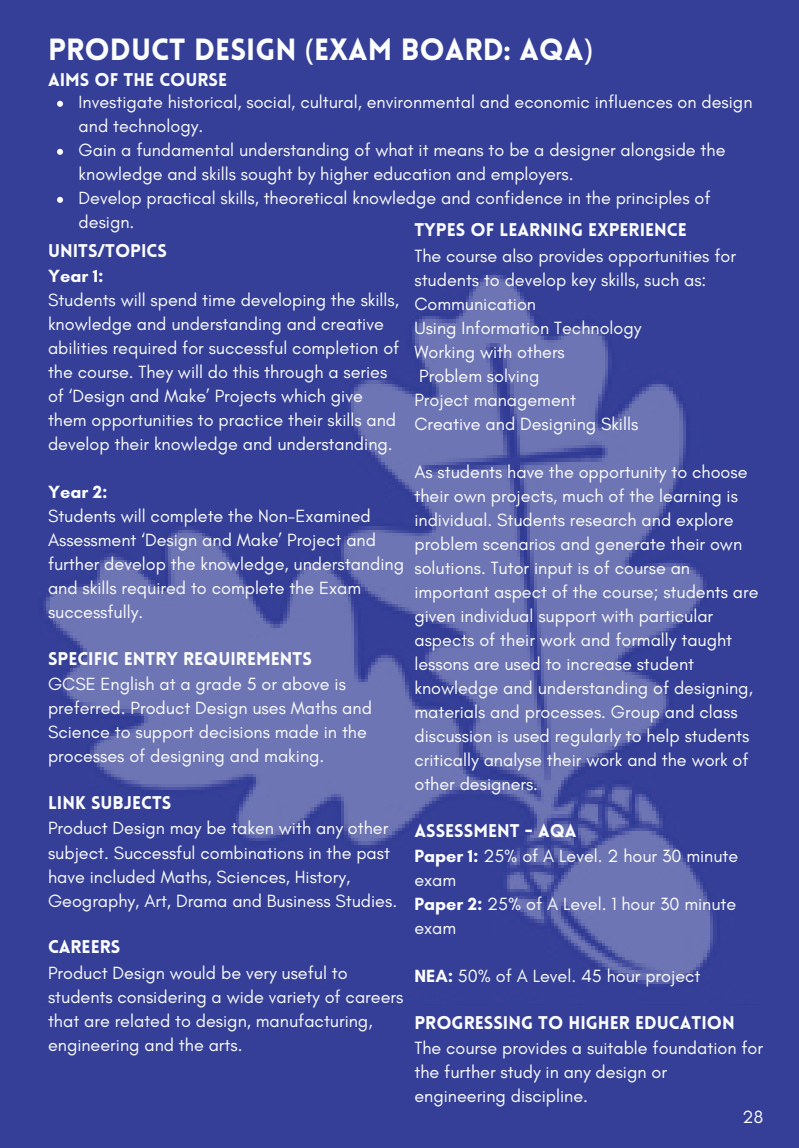
<style>
.page{position:relative;width:799px;height:1148px;background:#353f98}
.page>*{position:absolute;margin:0;border:0;box-sizing:border-box;transform-origin:0 0}
.t1{font:900 30px "Lovelo";color:#fcfdfd}
.t2{font:18px/24px "Glacial Indifference";color:#fcfdfd}
.t3{font:900 18px "Lovelo";color:#fcfdfd}
.t4{font:700 18px "Glacial Indifference";color:#fcfdfd}
.s1{font-family:"Noto Sans";font-weight:400}
.s2{font-weight:700}
</style>
<div class="page">
<img style="left:46px;top:275px;width:667px;height:709px">
<svg style="left:57px;top:101px;width:6px;height:6px"></svg>
<svg style="left:57px;top:149px;width:6px;height:6px"></svg>
<svg style="left:57px;top:197px;width:6px;height:6px"></svg>
<h1 class="t1" style="left:48px;top:30px;width:546px">PRODUCT DESIGN <span class="s1">(</span>EXAM BOARD: AQA<span class="s1">)</span></h1>
<p class="t3" style="left:48px;top:69px;width:181px">AIMS OF THE COURSE</p>
<p class="t2" style="left:79px;top:91px;width:675px">Investigate historical, social, cultural, environmental and economic influences on design and technology.<br>Gain a fundamental understanding of what it means to be a designer alongside the knowledge and skills sought by higher education and employers.<br>Develop practical skills, theoretical knowledge and confidence in the principles of design.</p>
<p class="t3" style="left:48px;top:239px;width:120px">UNITS/TOPICS</p>
<p class="t4" style="left:48px;top:265px;width:57px">Year 1:</p>
<p class="t2" style="left:48px;top:288px;width:353px">Students will spend time developing the skills, knowledge and understanding and creative abilities required for successful completion of the course. They will do this through a series of ‘Design and Make’ Projects which give them opportunities to practice their skills and develop their knowledge and understanding.</p>
<p class="t4" style="left:48px;top:481px;width:61px">Year 2:</p>
<p class="t2" style="left:48px;top:504px;width:357px">Students will complete the Non-Examined Assessment ‘Design and Make’ Project and further develop the knowledge, understanding and skills required to complete the Exam successfully.</p>
<p class="t3" style="left:48px;top:647px;width:265px">SPECIFIC ENTRY REQUIREMENTS</p>
<p class="t2" style="left:48px;top:672px;width:325px">GCSE English at a grade 5 or above is preferred. Product Design uses Maths and Science to support decisions made in the processes of designing and making.</p>
<p class="t3" style="left:48px;top:791px;width:125px">LINK SUBJECTS</p>
<p class="t2" style="left:48px;top:816px;width:351px">Product Design may be taken with any other subject. Successful combinations in the past have included Maths, Sciences, History, Geography, Art, Drama and Business Studies.</p>
<p class="t3" style="left:48px;top:935px;width:74px">CAREERS</p>
<p class="t2" style="left:48px;top:960px;width:357px">Product Design would be very useful to students considering a wide variety of careers that are related to design, manufacturing, engineering and the arts.</p>
<p class="t3" style="left:414px;top:219px;width:274px">TYPES OF LEARNING EXPERIENCE</p>
<p class="t2" style="left:414px;top:244px;width:323px">The course also provides opportunities for students to develop key skills, such as:<br>Communication<br>Using Information Technology<br>Working with others<br>Problem solving<br>Project management<br>Creative and Designing Skills</p>
<p class="t2" style="left:414px;top:460px;width:346px">As students have the opportunity to choose their own projects, much of the learning is individual. Students research and explore problem scenarios and generate their own solutions. Tutor input is of course an important aspect of the course; students are given individual support with particular aspects of their work and formally taught lessons are used to increase student knowledge and understanding of designing, materials and processes. Group and class discussion is used regularly to help students critically analyse their work and the work of other designers.</p>
<p class="t3" style="left:414px;top:819px;width:164px">ASSESSMENT - AQA</p>
<p class="t2" style="left:414px;top:844px;width:325px"><span class="s2">Paper 1:</span> 25% of A Level. 2 hour 30 minute exam<br><span class="s2">Paper 2:</span> 25% of A Level. 1 hour 30 minute exam</p>
<p class="t2" style="left:414px;top:964px;width:287px"><span class="s2">NEA:</span> 50% of A Level. 45 hour project</p>
<p class="t3" style="left:414px;top:1011px;width:322px">PROGRESSING TO HIGHER EDUCATION</p>
<p class="t2" style="left:414px;top:1036px;width:350px">The course provides a suitable foundation for the further study in any design or<br>engineering discipline.</p>
<p class="t2" style="left:742px;top:1104px;width:22px">28</p>
</div>
